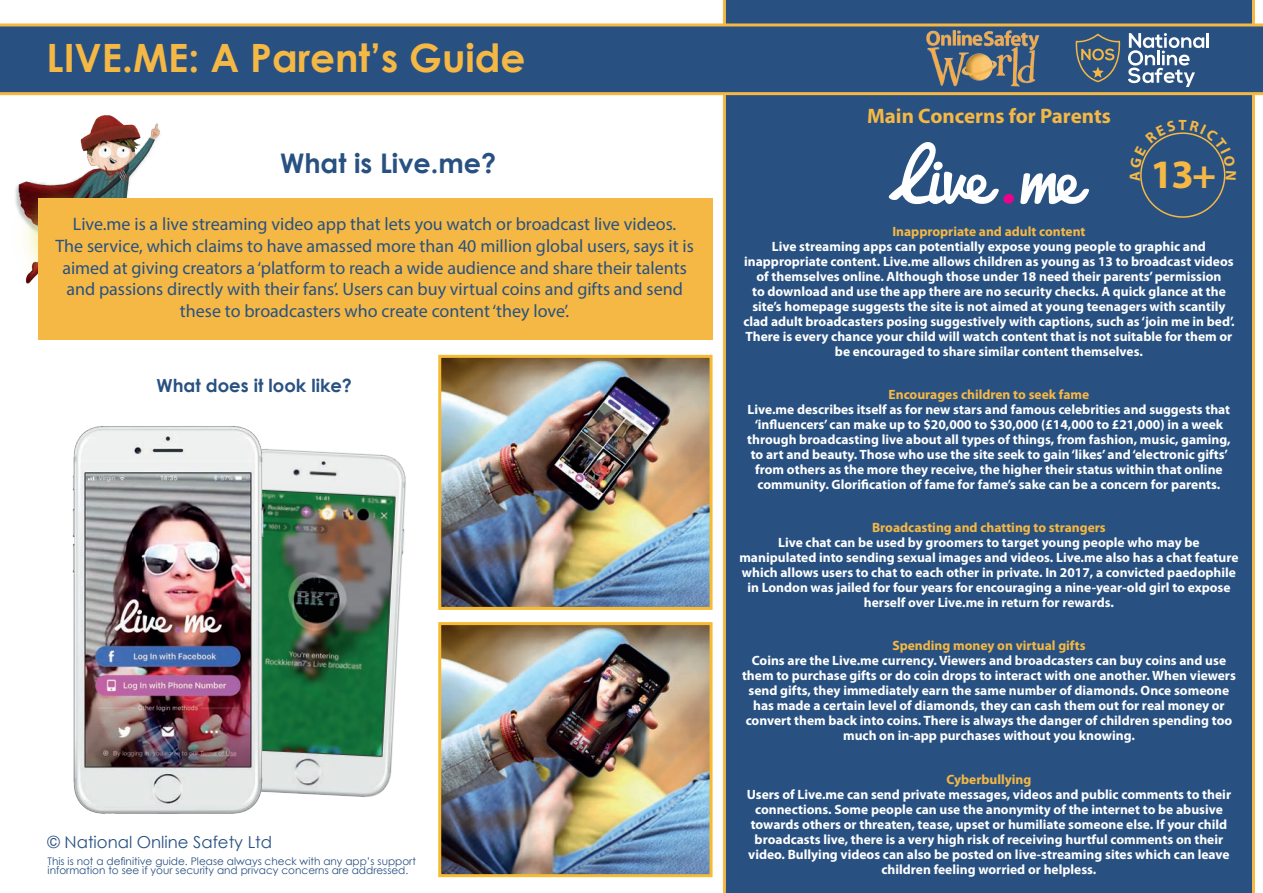
<style>
.page{position:relative;width:1263px;height:893px;background:#fff}
.page>*{position:absolute;margin:0;border:0;box-sizing:border-box;transform-origin:0 0}
.t1{font:700 40.5px "Myriad Pro";color:#f5b844}
.t2{font:700 39px "Century Gothic";color:#f5b844}
.t3{font:700 27px "Century Gothic";color:#285182}
.t4{font:700 21px "Myriad Pro";color:#f5b844}
.t5{font:18px/21.6px "Myriad Pro";color:#285182;text-align:center}
.t6{font:700 18px "Century Gothic";color:#285182}
.t7{font:16.5px "Century Gothic";color:#285182}
.t8{font:700 13.5px/15px "Myriad Pro";color:#fff;text-align:center}
.t9{font:700 13.5px "Myriad Pro";color:#f5b844}
.t10{font:10.5px/9px "Century Gothic";color:#285182}
</style>
<div class="page">
<img style="left:15px;top:115px;width:145px;height:169px">
<div style="left:38px;top:198px;width:674px;height:142px;background:#f5b844"></div>
<div style="left:723px;top:0;width:532px;height:893px;background:#285182"></div>
<svg style="left:0;top:23px;width:1263px;height:72px;background:#3c5b7c"></svg>
<hr style="left:1206px;top:33px;width:3px;height:15px;background:#fff">
<svg style="left:1128px;top:33px;width:76px;height:54px"></svg>
<svg style="left:1075px;top:33px;width:46px;height:58px;background:#4a6277"></svg>
<img style="left:923px;top:29px;width:118px;height:58px">
<img style="left:442px;top:626px;width:266px;height:247px">
<div style="left:438px;top:622px;width:274px;height:255px;border:3px solid #f6bb33"></div>
<img style="left:442px;top:359px;width:266px;height:247px">
<div style="left:438px;top:355px;width:274px;height:255px;border:3px solid #f6bb33"></div>
<img style="left:279px;top:449px;width:127px;height:348px">
<img style="left:72px;top:426px;width:207px;height:388px">
<svg style="left:889px;top:140px;width:110px;height:65px"></svg>
<svg style="left:1020px;top:172px;width:69px;height:33px"></svg>
<div style="left:1003px;top:194px;width:11px;height:10px;background:#ed028c;border-radius:50%"></div>
<div style="left:933px;top:162px;width:10px;height:8px;background:#fff;border-radius:4px"></div>
<div style="left:1130px;top:120px;width:106px;height:61px;background:#285182"></div>
<h2 class="t2" style="left:47px;top:28px;width:480px">LIVE.ME: A Parent’s Guide</h2>
<h3 class="t3" style="left:280px;top:143px;width:217px">What is Live.me?</h3>
<p class="t5" style="left:55px;top:213px;width:640px">Live.me is a live streaming video app that lets you watch or broadcast live videos.<br>The service, which claims to have amassed more than 40 million global users, says it is aimed at giving creators a ‘platform to reach a wide audience and share their talents and passions directly with their fans’. Users can buy virtual coins and gifts and send these to broadcasters who create content ‘they love’.</p>
<h3 class="t6" style="left:157px;top:372px;width:197px">What does it look like?</h3>
<p class="t7" style="left:48px;top:830px;width:226px">© National Online Safety Ltd</p>
<p class="t10" style="left:48px;top:856px;width:370px">This is not a definitive guide. Please always check with any app’s support information to see if your security and privacy concerns are addressed.</p>
<h3 class="t4" style="left:867px;top:104px;width:245px">Main Concerns for Parents</h3>
<h1 class="t1" style="left:1150px;top:151px;width:67px">13+</h1>
<p class="t9" style="left:892px;top:224px;width:195px">Inappropriate and adult content</p>
<p class="t8" style="left:743px;top:239px;width:493px">Live streaming apps can potentially expose young people to graphic and inappropriate content. Live.me allows children as young as 13 to broadcast videos of themselves online. Although those under 18 need their parents’ permission<br>to download and use the app there are no security checks. A quick glance at the site’s homepage suggests the site is not aimed at young teenagers with scantily clad adult broadcasters posing suggestively with captions, such as ‘join me in bed’.<br>There is every chance your child will watch content that is not suitable for them or be encouraged to share similar content themselves.</p>
<p class="t9" style="left:888px;top:387px;width:202px">Encourages children to seek fame</p>
<p class="t8" style="left:747px;top:402px;width:485px">Live.me describes itself as for new stars and famous celebrities and suggests that ‘influencers’ can make up to $20,000 to $30,000 (£14,000 to £21,000) in a week through broadcasting live about all types of things, from fashion, music, gaming, to art and beauty. Those who use the site seek to gain ‘likes’ and ‘electronic gifts’ from others as the more they receive, the higher their status within that online community. Glorification of fame for fame’s sake can be a concern for parents.</p>
<p class="t9" style="left:872px;top:520px;width:235px">Broadcasting and chatting to strangers</p>
<p class="t8" style="left:739px;top:535px;width:501px">Live chat can be used by groomers to target young people who may be manipulated into sending sexual images and videos. Live.me also has a chat feature which allows users to chat to each other in private. In 2017, a convicted paedophile in London was jailed for four years for encouraging a nine-year-old girl to expose herself over Live.me in return for rewards.</p>
<p class="t9" style="left:892px;top:638px;width:195px">Spending money on virtual gifts</p>
<p class="t8" style="left:742px;top:653px;width:495px">Coins are the Live.me currency. Viewers and broadcasters can buy coins and use them to purchase gifts or do coin drops to interact with one another. When viewers send gifts, they immediately earn the same number of diamonds. Once someone has made a certain level of diamonds, they can cash them out for real money or convert them back into coins. There is always the danger of children spending too much on in-app purchases without you knowing.</p>
<p class="t9" style="left:946px;top:771px;width:86px">Cyberbullying</p>
<p class="t8" style="left:747px;top:787px;width:486px">Users of Live.me can send private messages, videos and public comments to their connections. Some people can use the anonymity of the internet to be abusive towards others or threaten, tease, upset or humiliate someone else. If your child broadcasts live, there is a very high risk of receiving hurtful comments on their video. Bullying videos can also be posted on live-streaming sites which can leave children feeling worried or helpless.</p>
</div>
